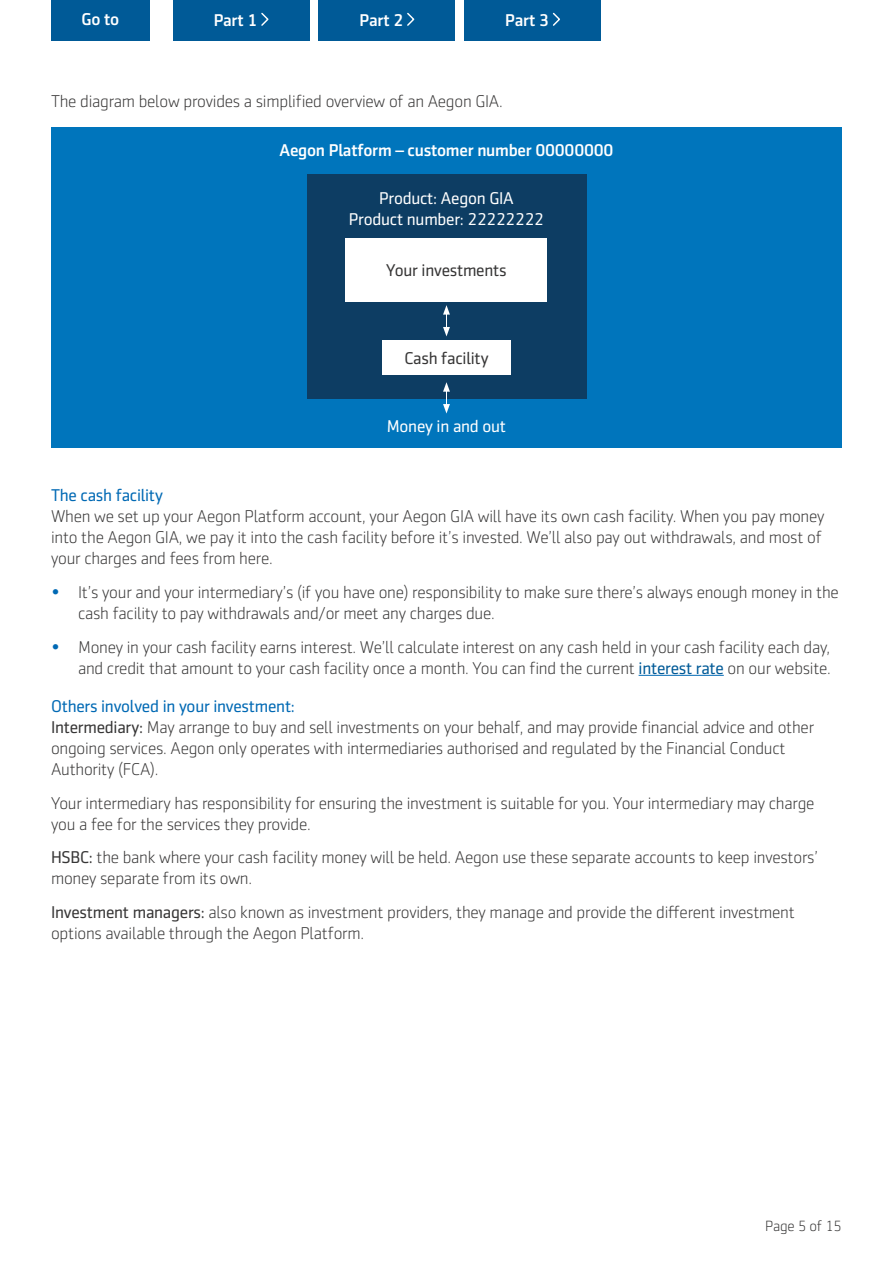
<style>
.page{position:relative;width:893px;height:1263px;background:#fff}
.page>*{position:absolute;margin:0;border:0;box-sizing:border-box;transform-origin:0 0}
.t1{font:300 17.25px/21px "Sentico Sans DT";letter-spacing:-.015em;color:#373636}
.t2{font:500 17.25px "Sentico Sans DT";letter-spacing:-.015em;color:#fff}
.t3{font:17.25px/21px "Sentico Sans DT";letter-spacing:-.015em;color:#fff;text-align:center}
.t4{font:17.25px "Sentico Sans DT";letter-spacing:-.015em;color:#373636}
.t5{font:17.25px "Sentico Sans DT";letter-spacing:-.015em;color:#0069b4}
.t6{font:300 15px "Sentico Sans DT";letter-spacing:-.015em;color:#373636}
.s1{font-weight:700;font-size:18px;color:#0069b4}
.s2{font-weight:400;color:#005a97}
.s3{font-weight:400;color:#0069b4}
.s4{font-weight:400}
</style>
<div class="page">
<div style="left:173px;top:0;width:136px;height:40px;background:#005a97"></div>
<svg style="left:261px;top:12px;width:8px;height:14px"></svg>
<div style="left:319px;top:0;width:136px;height:40px;background:#005a97"></div>
<svg style="left:407px;top:12px;width:8px;height:14px"></svg>
<div style="left:465px;top:0;width:136px;height:40px;background:#005a97"></div>
<svg style="left:552px;top:12px;width:8px;height:14px"></svg>
<div style="left:51px;top:0;width:99px;height:40px;background:#005a97"></div>
<div style="left:51px;top:128px;width:791px;height:320px;background:#0075bc"></div>
<div style="left:307px;top:174px;width:279px;height:225px;background:#0d3d63"></div>
<div style="left:345px;top:238px;width:202px;height:63px;background:#fff"></div>
<div style="left:382px;top:341px;width:129px;height:34px;background:#fff"></div>
<svg style="left:443px;top:382px;width:7px;height:31px"></svg>
<svg style="left:443px;top:305px;width:7px;height:31px"></svg>
<hr style="left:639px;top:675px;width:85px;height:1px;background:#0069b4">
<p class="t2" style="left:81px;top:9px;width:39px">Go to</p>
<p class="t2" style="left:214px;top:10px;width:45px">Part 1</p>
<p class="t2" style="left:360px;top:10px;width:45px">Part 2</p>
<p class="t2" style="left:505px;top:10px;width:45px">Part 3</p>
<p class="t1" style="left:51px;top:90px;width:453px">The diagram below provides a simplified overview of an Aegon GIA.</p>
<p class="t2" style="left:280px;top:140px;width:335px">Aegon Platform – customer number 00000000</p>
<p class="t3" style="left:349px;top:187px;width:197px">Product: Aegon GIA<br>Product number: 22222222</p>
<p class="t4" style="left:386px;top:261px;width:122px">Your investments</p>
<p class="t4" style="left:404px;top:349px;width:86px">Cash facility</p>
<p class="t3" style="left:387px;top:416px;width:121px">Money in and out</p>
<p class="t5" style="left:51px;top:486px;width:113px">The cash facility</p>
<p class="t1" style="left:51px;top:506px;width:775px">When we set up your Aegon Platform account, your Aegon GIA will have its own cash facility. When you pay money into the Aegon GIA, we pay it into the cash facility before it’s invested. We’ll also pay out withdrawals, and most of your charges and fees from here.</p>
<p class="t1" style="left:78px;top:582px;width:762px;text-indent:-27px"><span class="s1">•</span> It’s your and your intermediary’s (if you have one) responsibility to make sure there’s always enough money in the cash facility to pay withdrawals and/or meet any charges due.</p>
<p class="t1" style="left:51px;top:637px;width:781px;text-align:right"><span class="s1">•</span> Money in your cash facility earns interest. We’ll calculate interest on any cash held in your cash facility each day, and credit that amount to your cash facility once a month. You can find the current <span class="s2">interest rate</span> on our website.</p>
<p class="t1" style="left:51px;top:696px;width:765px"><span class="s3">Others involved in your investment:<br></span><span class="s4">Intermediary:</span> May arrange to buy and sell investments on your behalf, and may provide financial advice and other ongoing services. Aegon only operates with intermediaries authorised and regulated by the Financial Conduct Authority (FCA).</p>
<p class="t1" style="left:51px;top:792px;width:765px">Your intermediary has responsibility for ensuring the investment is suitable for you. Your intermediary may charge you a fee for the services they provide.</p>
<p class="t1" style="left:51px;top:847px;width:768px"><span class="s4">HSBC:</span> the bank where your cash facility money will be held. Aegon use these separate accounts to keep investors’ money separate from its own.</p>
<p class="t1" style="left:51px;top:902px;width:745px"><span class="s4">Investment managers:</span> also known as investment providers, they manage and provide the different investment options available through the Aegon Platform.</p>
<p class="t6" style="left:765px;top:1218px;width:78px">Page 5 of 15</p>
</div>
